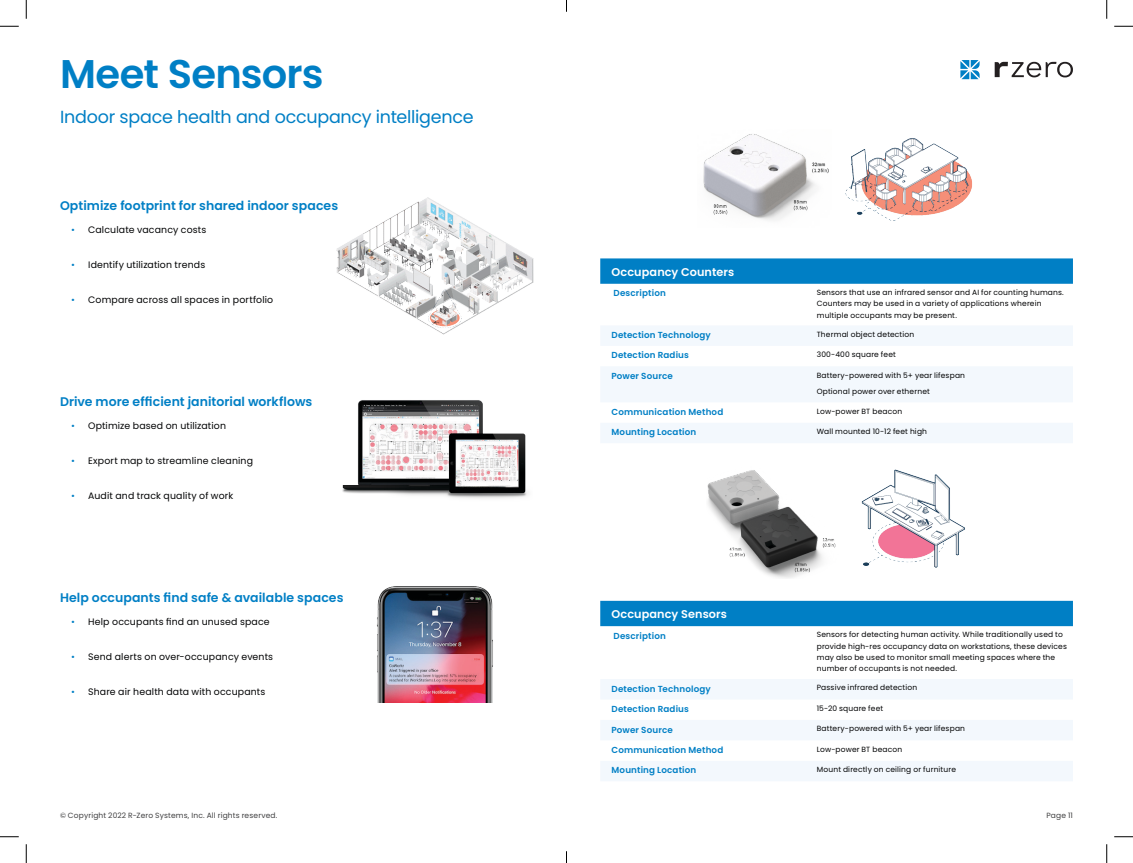
<style>
.page{position:relative;width:1133px;height:863px;background:#fff}
.page>*{position:absolute;margin:0;border:0;box-sizing:border-box;transform-origin:0 0}
.t1{font:600 40px "Poppins";letter-spacing:-.02em;color:#007fc5}
.Subtitle{font:17.5px "Poppins";letter-spacing:-.015em;color:#007fc5}
.t2{font:600 12.5px "Poppins";letter-spacing:.005em;color:#007fc5}
.Table_Header{font:600 11.25px "Poppins";letter-spacing:.01em;color:#fff}
.t3{font:9.38px "Poppins";letter-spacing:.015em;color:#020304}
.Table_H2{font:600 8.75px "Poppins";letter-spacing:.015em;color:#007fc5}
.Table_Body_Copy{font:7.5px/11.2px "Poppins";letter-spacing:.025em;color:#020304}
.t4{font:7.5px "Poppins";letter-spacing:.02em;color:#414142}
.s1{color:#007fc5}
</style>
<div class="page">
<img style="left:336px;top:197px;width:197px;height:137px">
<img style="left:377px;top:586px;width:116px;height:116px">
<img style="left:342px;top:400px;width:186px;height:99px">
<svg style="left:600px;top:258px;width:472px;height:26px;background:#0682c6"></svg>
<svg style="left:600px;top:326px;width:472px;height:455px"></svg>
<img style="left:703px;top:134px;width:126px;height:86px">
<img style="left:845px;top:138px;width:127px;height:83px">
<img style="left:706px;top:464px;width:134px;height:114px">
<img style="left:850px;top:463px;width:126px;height:112px">
<svg style="left:994px;top:62px;width:79px;height:15px"></svg>
<svg style="left:960px;top:60px;width:19px;height:19px"></svg>
<svg style="left:0;top:25px;width:19px;height:2px"></svg>
<svg style="left:1114px;top:25px;width:18px;height:2px"></svg>
<svg style="left:0;top:836px;width:19px;height:1px"></svg>
<svg style="left:1114px;top:836px;width:18px;height:1px"></svg>
<svg style="left:25px;top:0;width:2px;height:19px"></svg>
<svg style="left:25px;top:844px;width:2px;height:18px"></svg>
<svg style="left:1106px;top:0;width:1px;height:19px"></svg>
<svg style="left:1106px;top:844px;width:1px;height:18px"></svg>
<p class="t1" style="left:60px;top:51px;width:265px">Meet Sensors</p>
<p class="Subtitle" style="left:60px;top:106px;width:415px">Indoor space health and occupancy intelligence</p>
<h1 class="t2" style="left:60px;top:198px;width:280px">Optimize footprint for shared indoor spaces</h1>
<p class="t3" style="left:71px;top:224px;width:136px"><span class="s1">•</span> Calculate vacancy costs</p>
<p class="t3" style="left:71px;top:259px;width:135px"><span class="s1">•</span> Identify utilization trends</p>
<p class="t3" style="left:71px;top:294px;width:203px"><span class="s1">•</span> Compare across all spaces in portfolio</p>
<h1 class="t2" style="left:60px;top:394px;width:254px">Drive more efficient janitorial workflows</h1>
<p class="t3" style="left:71px;top:420px;width:156px"><span class="s1">•</span> Optimize based on utilization</p>
<p class="t3" style="left:71px;top:455px;width:183px"><span class="s1">•</span> Export map to streamline cleaning</p>
<p class="t3" style="left:71px;top:490px;width:163px"><span class="s1">•</span> Audit and track quality of work</p>
<h1 class="t2" style="left:60px;top:590px;width:285px">Help occupants find safe &amp; available spaces</h1>
<p class="t3" style="left:71px;top:616px;width:200px"><span class="s1">•</span> Help occupants find an unused space</p>
<p class="t3" style="left:71px;top:651px;width:203px"><span class="s1">•</span> Send alerts on over-occupancy events</p>
<p class="t3" style="left:71px;top:686px;width:196px"><span class="s1">•</span> Share air health data with occupants</p>
<p class="Table_Header" style="left:611px;top:265px;width:124px">Occupancy Counters</p>
<p class="Table_H2" style="left:613px;top:288px;width:54px">Description</p>
<p class="Table_Body_Copy" style="left:816px;top:287px;width:248px">Sensors that use an infrared sensor and AI for counting humans.<br>Counters may be used in a variety of applications wherein multiple occupants may be present.</p>
<p class="Table_H2" style="left:611px;top:330px;width:101px">Detection Technology</p>
<p class="Table_Body_Copy" style="left:816px;top:328px;width:99px">Thermal object detection</p>
<p class="Table_H2" style="left:611px;top:350px;width:79px">Detection Radius</p>
<p class="Table_Body_Copy" style="left:816px;top:349px;width:81px">300-400 square feet</p>
<p class="Table_H2" style="left:611px;top:371px;width:63px">Power Source</p>
<p class="Table_Body_Copy" style="left:816px;top:369px;width:150px">Battery-powered with 5+ year lifespan</p>
<p class="Table_Body_Copy" style="left:816px;top:386px;width:114px">Optional power over ethernet</p>
<p class="Table_H2" style="left:611px;top:407px;width:113px">Communication Method</p>
<p class="Table_Body_Copy" style="left:816px;top:405px;width:87px">Low-power BT beacon</p>
<p class="Table_H2" style="left:611px;top:427px;width:86px">Mounting Location</p>
<p class="Table_Body_Copy" style="left:816px;top:426px;width:112px">Wall mounted 10-12 feet high</p>
<p class="Table_Header" style="left:611px;top:607px;width:117px">Occupancy Sensors</p>
<p class="Table_H2" style="left:613px;top:630px;width:54px">Description</p>
<p class="Table_Body_Copy" style="left:816px;top:629px;width:252px">Sensors for detecting human activity. While traditionally used to provide high-res occupancy data on workstations, these devices may also be used to monitor small meeting spaces where the number of occupants is not needed.</p>
<p class="Table_H2" style="left:611px;top:683px;width:101px">Detection Technology</p>
<p class="Table_Body_Copy" style="left:816px;top:682px;width:102px">Passive infrared detection</p>
<p class="Table_H2" style="left:611px;top:704px;width:79px">Detection Radius</p>
<p class="Table_Body_Copy" style="left:816px;top:702px;width:68px">15-20 square feet</p>
<p class="Table_H2" style="left:611px;top:724px;width:63px">Power Source</p>
<p class="Table_Body_Copy" style="left:816px;top:723px;width:150px">Battery-powered with 5+ year lifespan</p>
<p class="Table_H2" style="left:611px;top:744px;width:113px">Communication Method</p>
<p class="Table_Body_Copy" style="left:816px;top:743px;width:87px">Low-power BT beacon</p>
<p class="Table_H2" style="left:611px;top:765px;width:86px">Mounting Location</p>
<p class="Table_Body_Copy" style="left:816px;top:763px;width:141px">Mount directly on ceiling or furniture</p>
<p class="t4" style="left:60px;top:811px;width:219px">© Copyright 2022 R-Zero Systems, Inc. All rights reserved.</p>
<p class="t4" style="left:1046px;top:811px;width:28px">Page 11</p>
</div>
